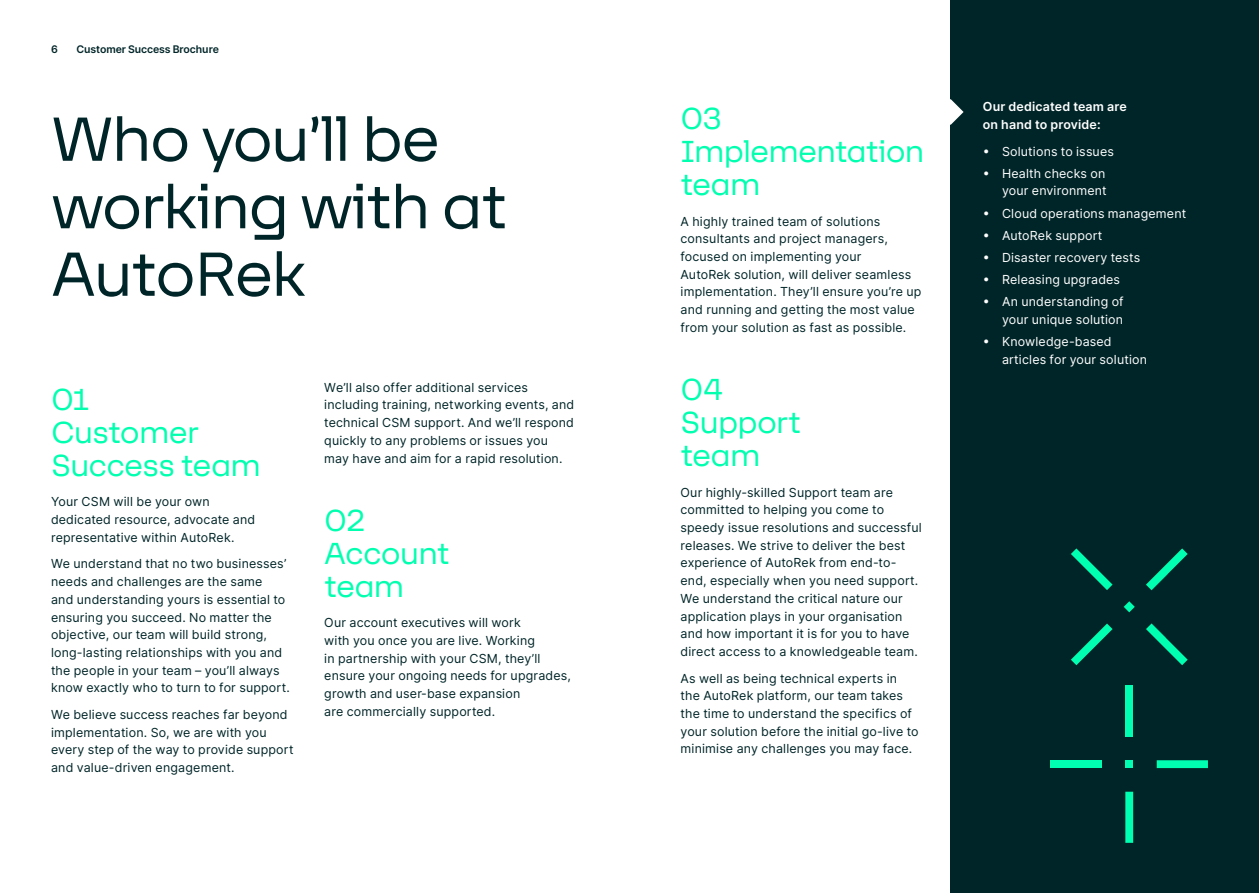
<style>
.page{position:relative;width:1259px;height:893px;background:#fff}
.page>*{position:absolute;margin:0;border:0;box-sizing:border-box;transform-origin:0 0}
.t1{font:67.5px/67.5px "F37 Lineca";letter-spacing:-.03em;color:#002528}
.t2{font:33px/33px "F37 Lineca";letter-spacing:-.025em;color:#00ffaf}
.t3{font:12.45px/17.7px "Inter";letter-spacing:.015em;color:#002528}
.t4{font:12.45px/17.7px "Inter";letter-spacing:.015em;color:#fff;text-align:right}
.t5{font:600 12.45px/17.7px "Inter";letter-spacing:.015em;color:#fff}
.t6{font:600 10.5px "Inter";letter-spacing:-.005em;color:#002528}
</style>
<div class="page">
<div style="left:950px;top:0;width:309px;height:893px;background:#002528"></div>
<svg style="left:950px;top:99px;width:13px;height:26px"></svg>
<svg style="left:1146px;top:548px;width:41px;height:42px"></svg>
<svg style="left:1071px;top:623px;width:41px;height:42px"></svg>
<svg style="left:1123px;top:601px;width:11px;height:11px"></svg>
<svg style="left:1071px;top:548px;width:41px;height:42px"></svg>
<svg style="left:1146px;top:623px;width:41px;height:42px"></svg>
<svg style="left:1156px;top:760px;width:52px;height:8px"></svg>
<div style="left:1050px;top:760px;width:51px;height:8px;background:#00ffb0"></div>
<div style="left:1125px;top:760px;width:8px;height:8px;background:#00ffb0"></div>
<div style="left:1125px;top:685px;width:8px;height:52px;background:#00ffb0"></div>
<svg style="left:1125px;top:792px;width:8px;height:51px"></svg>
<p class="t6" style="left:51px;top:41px;width:8px">6</p>
<p class="t6" style="left:77px;top:41px;width:144px">Customer Success Brochure</p>
<h1 class="t1" style="left:51px;top:100px;width:458px">Who you’ll be working with at<br>AutoRek</h1>
<h2 class="t2" style="left:51px;top:380px;width:211px">01<br>Customer<br>Success team</h2>
<p class="t3" style="left:51px;top:493px;width:206px">Your CSM will be your own dedicated resource, advocate and representative within AutoRek.</p>
<p class="t3" style="left:51px;top:555px;width:240px">We understand that no two businesses’ needs and challenges are the same<br>and understanding yours is essential to ensuring you succeed. No matter the objective, our team will build strong, long-lasting relationships with you and the people in your team – you’ll always know exactly who to turn to for support.</p>
<p class="t3" style="left:51px;top:705px;width:244px">We believe success reaches far beyond implementation. So, we are with you every step of the way to provide support and value-driven engagement.</p>
<p class="t3" style="left:324px;top:378px;width:251px">We’ll also offer additional services including training, networking events, and technical CSM support. And we’ll respond quickly to any problems or issues you may have and aim for a rapid resolution.</p>
<h2 class="t2" style="left:324px;top:501px;width:127px">02<br>Account team</h2>
<p class="t3" style="left:324px;top:614px;width:248px">Our account executives will work<br>with you once you are live. Working<br>in partnership with your CSM, they’ll ensure your ongoing needs for upgrades, growth and user-base expansion<br>are commercially supported.</p>
<h2 class="t2" style="left:680px;top:100px;width:245px">03<br>Implementation team</h2>
<p class="t3" style="left:680px;top:212px;width:242px">A highly trained team of solutions consultants and project managers, focused on implementing your<br>AutoRek solution, will deliver seamless implementation. They’ll ensure you’re up and running and getting the most value from your solution as fast as possible.</p>
<h2 class="t2" style="left:680px;top:371px;width:122px">04<br>Support team</h2>
<p class="t3" style="left:680px;top:483px;width:243px">Our highly-skilled Support team are committed to helping you come to speedy issue resolutions and successful releases. We strive to deliver the best experience of AutoRek from end-to&shy;end, especially when you need support.<br>We understand the critical nature our application plays in your organisation and how important it is for you to have direct access to a knowledgeable team.</p>
<p class="t3" style="left:680px;top:669px;width:239px">As well as being technical experts in the AutoRek platform, our team takes the time to understand the specifics of your solution before the initial go-live to minimise any challenges you may face.</p>
<p class="t5" style="left:983px;top:97px;width:146px">Our dedicated team are on hand to provide:</p>
<p class="t4" style="left:983px;top:142px;width:133px">• Solutions to issues</p>
<p class="t4" style="left:983px;top:164px;width:125px">• Health checks on your environment</p>
<p class="t4" style="left:983px;top:204px;width:205px">• Cloud operations management</p>
<p class="t4" style="left:983px;top:226px;width:121px">• AutoRek support</p>
<p class="t4" style="left:983px;top:248px;width:159px">• Disaster recovery tests</p>
<p class="t4" style="left:983px;top:271px;width:139px">• Releasing upgrades</p>
<p class="t4" style="left:983px;top:293px;width:142px">• An understanding of your unique solution</p>
<p class="t4" style="left:1002px;top:333px;width:146px;text-align:left;text-indent:-19px">• Knowledge-based articles for your solution</p>
</div>
